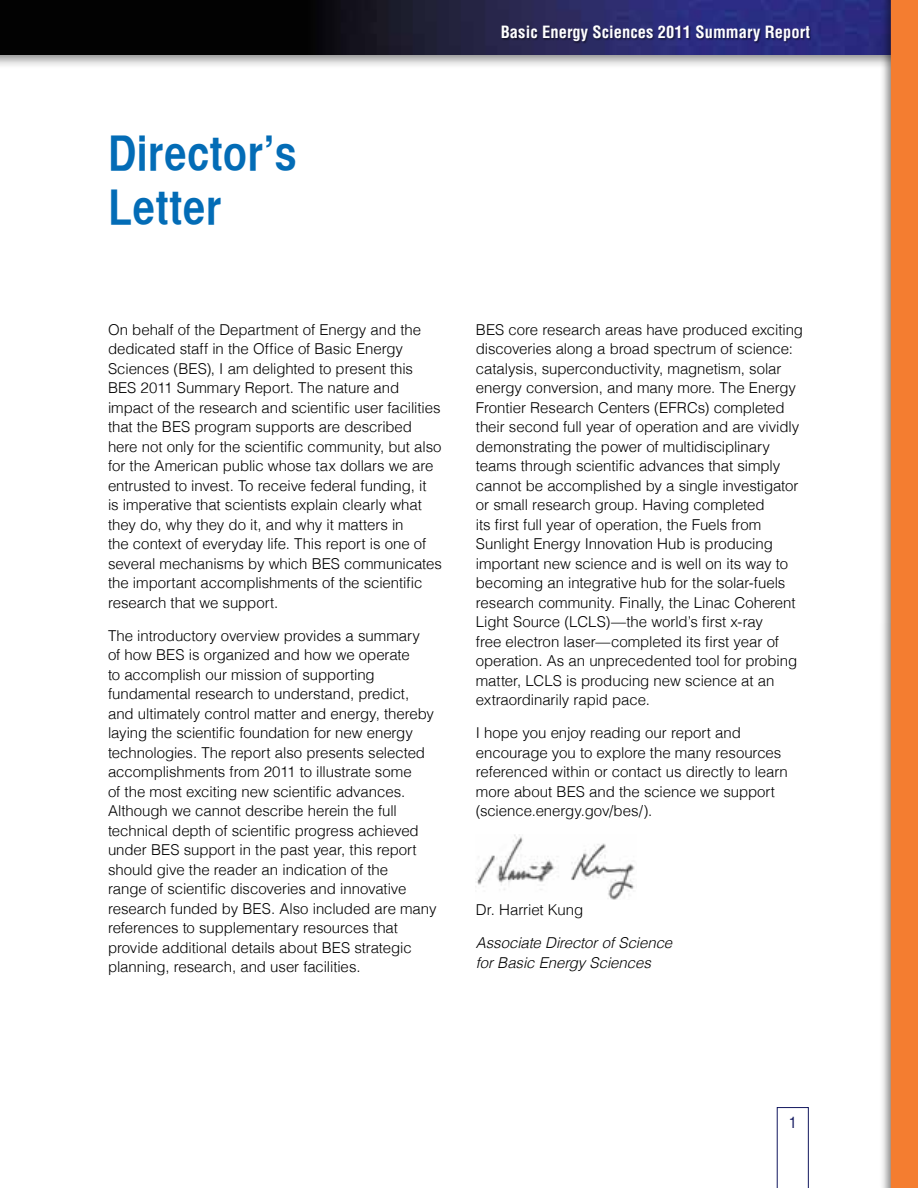
<style>
.page{position:relative;width:918px;height:1188px;background:#fff}
.page>*{position:absolute;margin:0;border:0;box-sizing:border-box;transform-origin:0 0}
.t1{font:48px/54px "Helvetica CY Bold";letter-spacing:.01em;color:#036cb6}
.t2{font:700 condensed 16.5px "Helvetica";letter-spacing:.005em;color:#fff}
.t3{font:300 15px/19.5px "Helvetica";letter-spacing:-.005em;color:#000}
.t4{font:italic 300 15px/19.5px "Helvetica";letter-spacing:-.005em;color:#000}
.t5{font:condensed 15px "Helvetica";color:#11175e}
</style>
<div class="page">
<div style="left:0;top:0;width:918px;height:70px;background:#000;opacity:.56"></div>
<img style="left:0;top:0;width:879px;height:54px">
<div style="left:879px;top:0;width:39px;height:1188px;background:#000;opacity:.49"></div>
<div style="left:891px;top:0;width:27px;height:1188px;background:#f47d30"></div>
<svg style="left:777px;top:1107px;width:32px;height:81px"></svg>
<div style="left:502px;top:26px;width:309px;height:18px;background:#000;opacity:.49"></div>
<img style="left:477px;top:834px;width:158px;height:65px">
<h1 class="t1" style="left:108px;top:125px;width:190px">Director’s<br>Letter</h1>
<p class="t2" style="left:501px;top:22px;width:311px">Basic Energy Sciences 2011 Summary Report</p>
<p class="t3" style="left:108px;top:320px;width:336px">On behalf of the Department of Energy and the dedicated staff in the Office of Basic Energy Sciences (BES), I am delighted to present this BES 2011 Summary Report. The nature and impact of the research and scientific user facilities that the BES program supports are described here not only for the scientific community, but also for the American public whose tax dollars we are entrusted to invest. To receive federal funding, it<br>is imperative that scientists explain clearly what they do, why they do it, and why it matters in<br>the context of everyday life. This report is one of several mechanisms by which BES communicates the important accomplishments of the scientific research that we support.</p>
<p class="t3" style="left:108px;top:626px;width:330px">The introductory overview provides a summary<br>of how BES is organized and how we operate<br>to accomplish our mission of supporting fundamental research to understand, predict, and ultimately control matter and energy, thereby laying the scientific foundation for new energy technologies. The report also presents selected accomplishments from 2011 to illustrate some<br>of the most exciting new scientific advances.<br>Although we cannot describe herein the full technical depth of scientific progress achieved under BES support in the past year, this report should give the reader an indication of the<br>range of scientific discoveries and innovative research funded by BES. Also included are many references to supplementary resources that provide additional details about BES strategic planning, research, and user facilities.</p>
<p class="t3" style="left:476px;top:320px;width:329px">BES core research areas have produced exciting discoveries along a broad spectrum of science: catalysis, superconductivity, magnetism, solar energy conversion, and many more. The Energy Frontier Research Centers (EFRCs) completed their second full year of operation and are vividly demonstrating the power of multidisciplinary teams through scientific advances that simply cannot be accomplished by a single investigator or small research group. Having completed<br>its first full year of operation, the Fuels from Sunlight Energy Innovation Hub is producing important new science and is well on its way to becoming an integrative hub for the solar-fuels research community. Finally, the Linac Coherent Light Source (LCLS)—the world’s first x-ray<br>free electron laser—completed its first year of operation. As an unprecedented tool for probing matter, LCLS is producing new science at an extraordinarily rapid pace.</p>
<p class="t3" style="left:476px;top:723px;width:314px">I hope you enjoy reading our report and encourage you to explore the many resources referenced within or contact us directly to learn more about BES and the science we support (science.energy.gov/bes/).</p>
<p class="t3" style="left:476px;top:900px;width:109px">Dr. Harriet Kung</p>
<p class="t4" style="left:476px;top:933px;width:198px">Associate Director of Science for Basic Energy Sciences</p>
<p class="t5" style="left:789px;top:1114px;width:9px">1</p>
</div>
